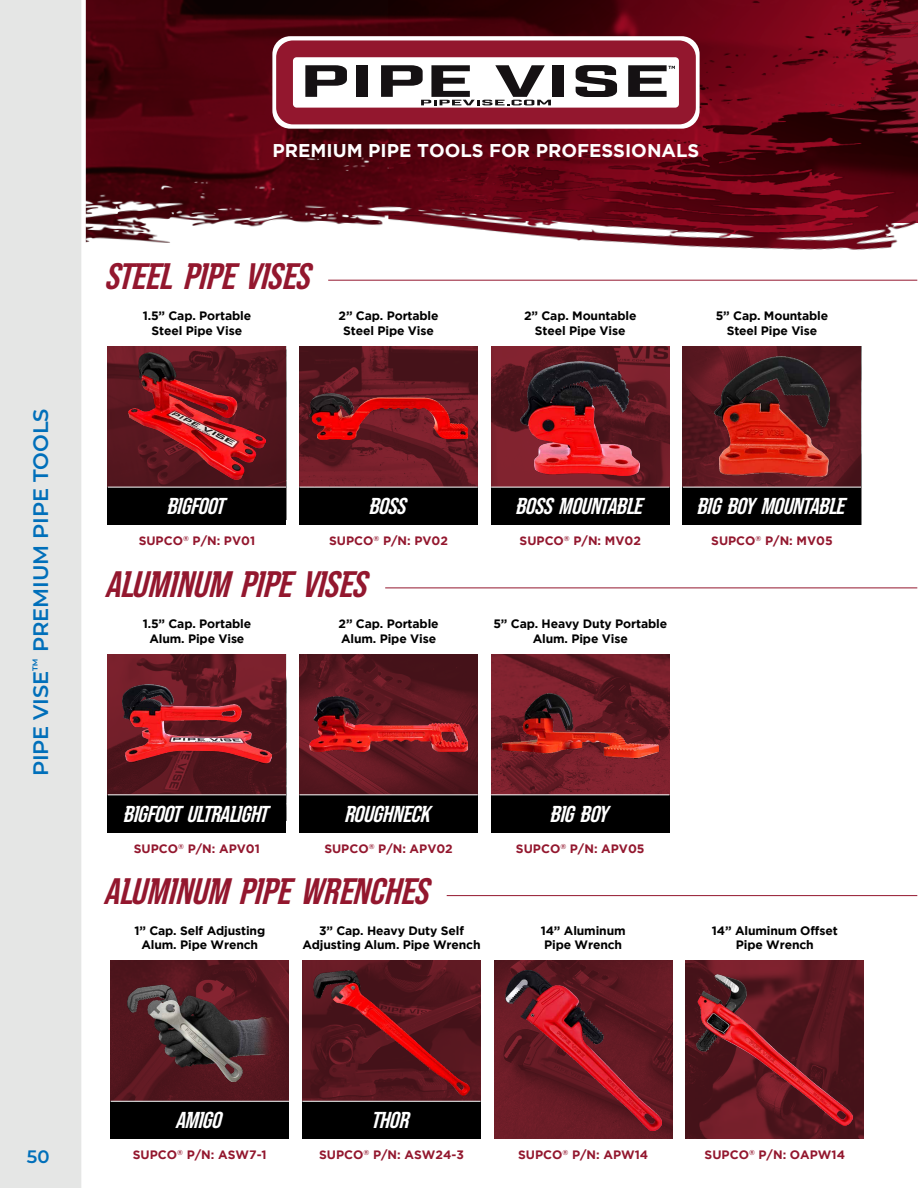
<style>
.page{position:relative;width:918px;height:1188px;background:#fff}
.page>*{position:absolute;margin:0;border:0;box-sizing:border-box;transform-origin:0 0}
.t1{font:36px "ENGINE Italic";letter-spacing:-.005em;color:#93172e}
.t2{font:22.5px "ENGINE Italic";letter-spacing:-.01em;color:#fff}
.t3{font:600 21px "Montserrat";color:#006fba}
.t4{font:700 18.45px "Gotham";color:#fff}
.t5{font:600 18px "Montserrat";color:#006fba}
.t6{font:700 12.15px/14.5px "Gotham";letter-spacing:-.01em;color:#000;text-align:center}
.t7{font:700 12.15px "Gotham";color:#93172e}
</style>
<div class="page">
<img style="left:86px;top:0;width:832px;height:249px">
<div style="left:272px;top:36px;width:428px;height:93px;background:#fff;border-radius:18px"></div>
<div style="left:276px;top:40px;width:420px;height:84px;background:#93172e;border-radius:17px"></div>
<div style="left:293px;top:57px;width:386px;height:51px;background:#fff;border-radius:4px"></div>
<svg style="left:305px;top:65px;width:42px;height:32px"></svg>
<div style="left:356px;top:65px;width:12px;height:32px;background:#151113"></div>
<div style="left:553px;top:65px;width:11px;height:32px;background:#151113"></div>
<svg style="left:576px;top:65px;width:41px;height:32px"></svg>
<svg style="left:381px;top:65px;width:170px;height:40px"></svg>
<svg style="left:628px;top:65px;width:47px;height:32px"></svg>
<img style="left:108px;top:654px;width:178px;height:141px">
<div style="left:108px;top:795px;width:178px;height:37px;background:#000"></div>
<hr style="left:108px;top:795px;width:178px;height:1px;background:#fff">
<img style="left:123px;top:684px;width:148px;height:80px">
<img style="left:299px;top:654px;width:179px;height:141px">
<div style="left:299px;top:795px;width:179px;height:37px;background:#000"></div>
<hr style="left:299px;top:795px;width:179px;height:1px;background:#fff">
<img style="left:309px;top:697px;width:159px;height:54px">
<img style="left:491px;top:654px;width:178px;height:141px">
<div style="left:491px;top:795px;width:178px;height:37px;background:#000"></div>
<hr style="left:491px;top:795px;width:178px;height:1px;background:#fff">
<img style="left:502px;top:694px;width:157px;height:64px">
<hr style="left:385px;top:588px;width:532px;height:1px;background:#93172e">
<img style="left:108px;top:346px;width:178px;height:141px">
<div style="left:108px;top:487px;width:178px;height:38px;background:#000"></div>
<hr style="left:108px;top:487px;width:178px;height:1px;background:#fff">
<img style="left:128px;top:353px;width:137px;height:127px">
<img style="left:299px;top:346px;width:179px;height:141px">
<div style="left:299px;top:487px;width:179px;height:38px;background:#000"></div>
<hr style="left:299px;top:487px;width:179px;height:1px;background:#fff">
<img style="left:309px;top:394px;width:159px;height:45px">
<img style="left:491px;top:346px;width:178px;height:141px">
<div style="left:491px;top:487px;width:178px;height:38px;background:#000"></div>
<hr style="left:491px;top:487px;width:178px;height:1px;background:#fff">
<img style="left:521px;top:362px;width:119px;height:113px">
<img style="left:683px;top:346px;width:178px;height:141px">
<div style="left:683px;top:487px;width:178px;height:38px;background:#000"></div>
<hr style="left:683px;top:487px;width:178px;height:1px;background:#fff">
<img style="left:715px;top:357px;width:114px;height:120px">
<hr style="left:328px;top:280px;width:589px;height:1px;background:#93172e">
<img style="left:111px;top:961px;width:178px;height:140px">
<div style="left:111px;top:1101px;width:178px;height:38px;background:#000"></div>
<hr style="left:111px;top:1101px;width:178px;height:1px;background:#fff">
<img style="left:127px;top:985px;width:156px;height:97px">
<img style="left:302px;top:961px;width:179px;height:140px">
<div style="left:302px;top:1101px;width:179px;height:38px;background:#000"></div>
<hr style="left:302px;top:1101px;width:179px;height:1px;background:#fff">
<img style="left:313px;top:970px;width:157px;height:125px">
<img style="left:494px;top:961px;width:178px;height:178px">
<img style="left:505px;top:970px;width:156px;height:161px">
<img style="left:686px;top:961px;width:178px;height:178px">
<img style="left:697px;top:974px;width:156px;height:151px">
<hr style="left:447px;top:895px;width:470px;height:1px;background:#93172e">
<div style="left:0;top:0;width:86px;height:1188px;background:#e5e6e5"></div>
<h3 class="t3" style="left:26px;top:776px;width:369px;rotate:-90deg">PIPE VISE<sup>™</sup> PREMIUM PIPE TOOLS</h3>
<h3 class="t4" style="left:273px;top:140px;width:428px">PREMIUM PIPE TOOLS FOR PROFESSIONALS</h3>
<h1 class="t1" style="left:108px;top:257px;width:206px">STEEL PIPE VISES</h1>
<p class="t6" style="left:143px;top:309px;width:110px">1.5” Cap. Portable<br>Steel Pipe Vise</p>
<p class="t6" style="left:524px;top:309px;width:114px">2” Cap. Mountable<br>Steel Pipe Vise</p>
<p class="t6" style="left:339px;top:309px;width:102px">2” Cap. Portable<br>Steel Pipe Vise</p>
<p class="t6" style="left:716px;top:309px;width:114px">5” Cap. Mountable<br>Steel Pipe Vise</p>
<h2 class="t2" style="left:168px;top:494px;width:59px">BIGFOOT</h2>
<p class="t7" style="left:139px;top:534px;width:118px">SUPCO<sup>®</sup> P/N: PV01</p>
<h2 class="t2" style="left:370px;top:494px;width:38px">BOSS</h2>
<p class="t7" style="left:329px;top:534px;width:120px">SUPCO<sup>®</sup> P/N: PV02</p>
<h1 class="t1" style="left:108px;top:565px;width:263px">ALUMINUM PIPE VISES</h1>
<h2 class="t2" style="left:517px;top:494px;width:128px">BOSS MOUNTABLE</h2>
<p class="t7" style="left:520px;top:534px;width:123px">SUPCO<sup>®</sup> P/N: MV02</p>
<p class="t6" style="left:143px;top:616px;width:110px">1.5” Cap. Portable<br>Alum. Pipe Vise</p>
<p class="t6" style="left:493px;top:616px;width:175px">5” Cap. Heavy Duty Portable<br>Alum. Pipe Vise</p>
<p class="t6" style="left:339px;top:616px;width:102px;text-align:left">2” Cap. Portable<br>Alum. Pipe Vise</p>
<h2 class="t2" style="left:698px;top:494px;width:149px">BIG BOY MOUNTABLE</h2>
<p class="t7" style="left:711px;top:534px;width:123px">SUPCO<sup>®</sup> P/N: MV05</p>
<h2 class="t2" style="left:124px;top:802px;width:146px">BIGFOOT ULTRALIGHT</h2>
<p class="t7" style="left:134px;top:841px;width:128px">SUPCO<sup>®</sup> P/N: APV01</p>
<h2 class="t2" style="left:346px;top:802px;width:87px">ROUGHNECK</h2>
<p class="t7" style="left:324px;top:841px;width:130px">SUPCO<sup>®</sup> P/N: APV02</p>
<h1 class="t1" style="left:107px;top:873px;width:326px">ALUMINUM PIPE WRENCHES</h1>
<h2 class="t2" style="left:551px;top:802px;width:59px">BIG BOY</h2>
<p class="t7" style="left:516px;top:841px;width:130px">SUPCO<sup>®</sup> P/N: APV05</p>
<p class="t6" style="left:134px;top:923px;width:132px">1” Cap. Self Adjusting<br>Alum. Pipe Wrench</p>
<p class="t6" style="left:541px;top:923px;width:86px;text-align:left">14” Aluminum<br>Pipe Wrench</p>
<p class="t6" style="left:302px;top:923px;width:180px">3” Cap. Heavy Duty Self<br>Adjusting Alum. Pipe Wrench</p>
<p class="t6" style="left:712px;top:923px;width:127px">14” Aluminum Offset<br>Pipe Wrench</p>
<h3 class="t5" style="left:27px;top:1144px;width:24px">50</h3>
<h2 class="t2" style="left:177px;top:1108px;width:47px">AMIGO</h2>
<p class="t7" style="left:133px;top:1148px;width:135px">SUPCO<sup>®</sup> P/N: ASW7-1</p>
<h2 class="t2" style="left:373px;top:1108px;width:39px">THOR</h2>
<p class="t7" style="left:319px;top:1148px;width:146px">SUPCO<sup>®</sup> P/N: ASW24-3</p>
<p class="t7" style="left:518px;top:1148px;width:132px">SUPCO<sup>®</sup> P/N: APW14</p>
<p class="t7" style="left:705px;top:1148px;width:142px">SUPCO<sup>®</sup> P/N: OAPW14</p>
</div>
